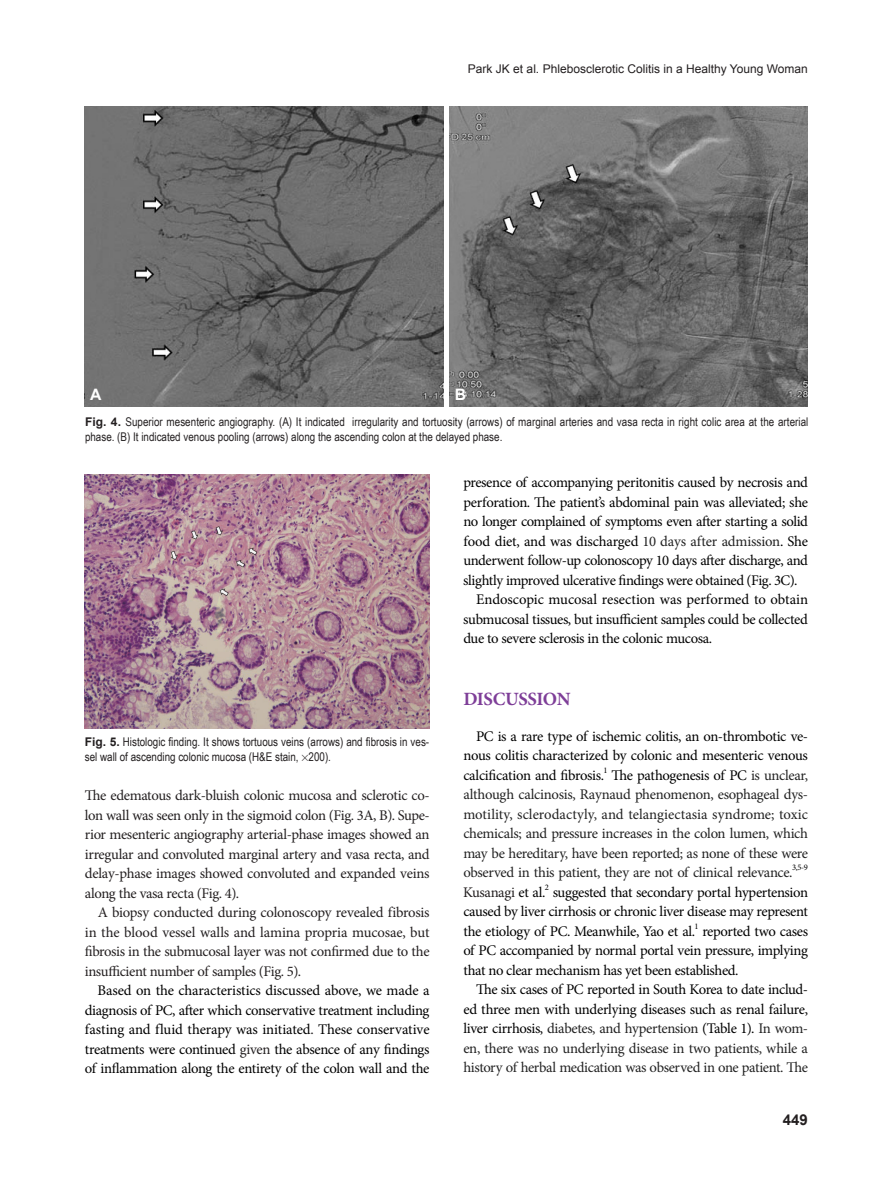
<style>
.page{position:relative;width:893px;height:1191px;background:#fff}
.page>*{position:absolute;margin:0;border:0;box-sizing:border-box;transform-origin:0 0}
.타이틀_서론{font:700 18.75px "Minion Pro";letter-spacing:-.025em;color:#7e3e98}
.t1{font:700 15.75px "Arial";color:#fff}
.t2{font:700 15px "Arial";color:#231f20}
.본문{font:14.7px/19.5px "Minion Pro";letter-spacing:-.025em;color:#000;text-align:justify}
.본문-2{font:14.7px/19.5px "Minion Pro";letter-spacing:-.025em;color:#222;text-align:justify}
.본문-3{font:14.7px/19.5px "Minion Pro";letter-spacing:-.025em;color:#231f20;text-align:justify}
.표_타이틀{font:12px/15px "Arial Narrow";letter-spacing:.005em;color:#231f20}
.그림_타이틀{font:12px/15px "Arial Narrow";color:#231f20}
.t3{font:12px "Arial";color:#231f20}
.본문-4{font:8.55px "Minion Pro";color:#000}
.s1{font-family:"Arial";font-weight:700}
.s2{font-family:"Myriad Pro";font-weight:300}
.s3{color:#231f20}
.s4{color:#222}
.s5{color:#000}
</style>
<div class="page">
<img style="left:85px;top:474px;width:344px;height:255px">
<img style="left:85px;top:106px;width:358px;height:300px">
<img style="left:449px;top:106px;width:359px;height:300px">
<p class="t3" style="left:468px;top:61px;width:341px">Park JK et al. Phlebosclerotic Colitis in a Healthy Young Woman</p>
<p class="t1" style="left:90px;top:383px;width:13px">A</p>
<p class="t1" style="left:455px;top:383px;width:13px">B</p>
<p class="표_타이틀" style="left:85px;top:414px;width:725px"><span class="s1">Fig. 4.</span> Superior mesenteric angiography. (A) It indicated irregularity and tortuosity (arrows) of marginal arteries and vasa recta in right colic area at the arterial phase. (B) It indicated venous pooling (arrows) along the ascending colon at the delayed phase.</p>
<p class="그림_타이틀" style="left:85px;top:733px;width:346px"><span class="s1">Fig. 5.</span> Histologic finding. It shows tortuous veins (arrows) and fibrosis in ves&shy;sel wall of ascending colonic mucosa (H&amp;E stain, <span class="s2">×</span>200).</p>
<p class="본문-3" style="left:85px;top:785px;width:346px">The edematous dark-bluish colonic mucosa and sclerotic co&shy;lon wall was seen only in the sigmoid colon (Fig. 3A, B). Supe&shy;rior mesenteric angiography arterial-phase images showed an irregular and convoluted marginal artery and vasa recta, and delay-phase images showed convoluted and expanded veins along the vasa recta (Fig. 4).</p>
<p class="본문-3" style="left:85px;top:902px;width:346px;text-indent:13px">A biopsy conducted during colonoscopy revealed fibrosis in the blood vessel walls and lamina propria mucosae, but fibrosis in the submucosal layer was not confirmed due to the insufficient number of samples (Fig. 5).</p>
<p class="본문" style="left:85px;top:980px;width:346px;text-indent:13px">Based on the characteristics discussed above, we made a diagnosis of PC, after which conservative treatment including fasting and fluid therapy was initiated<span class="s3">.</span> These conservative treatments were continued <span class="s3">given</span> the absence of any findings of inflammation along the entirety of the colon wall and the</p>
<p class="본문" style="left:463px;top:473px;width:346px">presence of accompanying peritonitis caused by necrosis and perforation. The patient’s abdominal pain was alleviated; she no longer complained of symptoms even after starting a solid food diet, and was discharged <span class="s4">10 days after admission</span>. She underwent follow-up colonoscopy 10 days after discharge, and slightly improved ulcerative findings were obtained (Fig. 3C).</p>
<p class="본문" style="left:463px;top:590px;width:346px;text-indent:13px">Endoscopic mucosal resection was performed to obtain submucosal tissues, but insufficient samples could be collected due to severe sclerosis in the colonic mucosa.</p>
<p class="타이틀_서론" style="left:463px;top:686px;width:109px">DISCUSSION</p>
<p class="본문" style="left:463px;top:726px;width:346px;text-indent:13px">PC is a rare type of ischemic colitis, an on-thrombotic ve&shy;nous colitis characterized by colonic and mesenteric venous calcification and fibrosis.</p>
<p class="본문-4" style="left:603px;top:764px;width:6px">1</p>
<p class="본문-2" style="left:463px;top:765px;width:346px;text-indent:148px"><span class="s5">The pathogenesis of PC</span> is unclear, although calcinosis, Raynaud phenomenon, esophageal dys&shy;motility, sclerodactyly, and telangiectasia syndrome; toxic chemicals; and pressure increases in the colon lumen, which may be hereditary, have been reported; as none of these were observed in this patient, they are not of clinical relevance.</p>
<p class="본문-4" style="left:792px;top:862px;width:18px">3,5-9</p>
<p class="본문-3" style="left:463px;top:882px;width:84px">Kusanagi <span class="s5">et al.</span></p>
<p class="본문-4" style="left:545px;top:881px;width:6px">2</p>
<p class="본문" style="left:463px;top:882px;width:346px;text-indent:89px">suggested that secondary portal hypertension caused by liver cirrhosis or chronic liver disease may represent the etiology of PC. Meanwhile, Yao et al.</p>
<p class="본문-4" style="left:694px;top:920px;width:6px">1</p>
<p class="본문" style="left:463px;top:921px;width:346px;text-indent:239px">reported two cases of PC accompanied by normal portal vein pressure, implying that no clear mechanism has yet been established.</p>
<p class="본문-2" style="left:463px;top:980px;width:346px;text-indent:13px"><span class="s5">The six cases of PC reported in South Korea to date includ&shy;ed three men with underlying diseases such as renal failure, liver cirrhosis,</span> diabetes, and hypertension <span class="s5">(Table 1).</span> In wom&shy;en, there was no underlying disease in two patients, while a history of herbal medication was observed in one patient. The</p>
<p class="t2" style="left:783px;top:1109px;width:27px">449</p>
</div>
